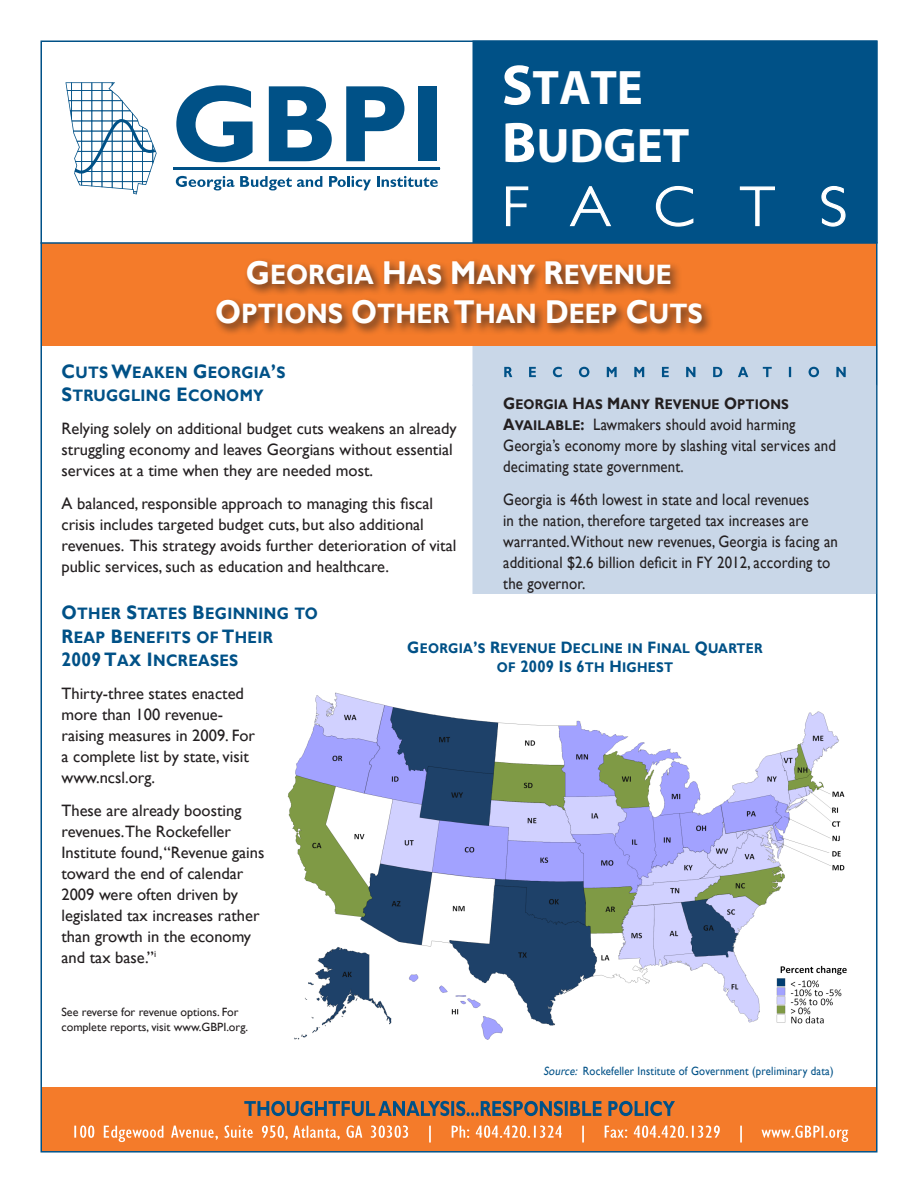
<style>
.page{position:relative;width:918px;height:1188px;background:#fff}
.page>*{position:absolute;margin:0;border:0;box-sizing:border-box;transform-origin:0 0}
.t1{font:48.75px "Myriad Pro Bold SC850";color:#fff}
.Main_Headline{font:28.05px "Gill Sans MT Bold SC850";color:#fff;scale:.9 1}
.Main_Subhead{font:16.65px/23.4px "Gill Sans MT Bold SC850";letter-spacing:.025em;color:#005187;scale:.9 1}
.Main_Body_Text{font:16.5px/21px "Gill Sans";color:#231f20}
.Recommend_Body_Text{font:16.5px/21px "Gill Sans";letter-spacing:.01em;color:#231f20;scale:.9 1}
.Chart_Headline{font:14.1px/19.8px "Gill Sans MT Bold SC850";letter-spacing:.025em;color:#005187;text-align:center;scale:.9 1}
.Recommend_Body_Text-2{font:14.1px "Gill Sans MT Bold SC850";letter-spacing:.01em;color:#231f20;scale:.9 1}
.Main_Body_Text-2{font:12px/15px "Gill Sans";color:#231f20}
.Chart_Headline-2{font:12px "Gill Sans";letter-spacing:.02em;color:#005187;scale:.9 1}
.s1{font-size:57.3px}
.s2{font-size:33px}
.s3{font-size:19.5px}
.s4{font-size:16.5px}
.s5{font-family:"Gill Sans MT Bold SC850"}
.s6{font-family:"Gill Sans MT Bold SC850";font-size:14.1px}
.s7{font-style:italic}
</style>
<div class="page">
<div style="left:472px;top:344px;width:406px;height:41px;background:#c9d7e8"></div>
<div style="left:41px;top:1087px;width:836px;height:63px;background:#f47b2a"></div>
<div style="left:41px;top:243px;width:836px;height:103px;background:#f47b2a"></div>
<svg style="left:176px;top:85px;width:77px;height:77px"></svg>
<svg style="left:269px;top:86px;width:63px;height:75px"></svg>
<svg style="left:346px;top:86px;width:58px;height:75px"></svg>
<div style="left:418px;top:86px;width:19px;height:75px;background:#005187"></div>
<svg style="left:176px;top:176px;width:146px;height:14px"></svg>
<svg style="left:329px;top:176px;width:42px;height:14px"></svg>
<svg style="left:377px;top:176px;width:61px;height:11px"></svg>
<hr style="left:173px;top:167px;width:267px;height:3px;background:#005187">
<svg style="left:65px;top:82px;width:92px;height:112px"></svg>
<hr style="left:40px;top:242px;width:838px;height:2px;background:#005187">
<div style="left:472px;top:40px;width:406px;height:203px;background:#005187;border:2px solid #005187"></div>
<svg style="left:506px;top:186px;width:23px;height:41px"></svg>
<svg style="left:569px;top:186px;width:42px;height:41px"></svg>
<svg style="left:655px;top:185px;width:39px;height:42px"></svg>
<svg style="left:739px;top:186px;width:36px;height:41px"></svg>
<svg style="left:821px;top:185px;width:25px;height:42px"></svg>
<svg style="left:244px;top:1101px;width:431px;height:15px"></svg>
<svg style="left:74px;top:1125px;width:774px;height:18px"></svg>
<svg style="left:504px;top:367px;width:342px;height:10px"></svg>
<div style="left:472px;top:385px;width:404px;height:209px;background:#c9d7e8"></div>
<div style="left:212px;top:257px;width:501px;height:79px;background:#231f20;opacity:.75"></div>
<img style="left:287px;top:692px;width:560px;height:348px">
<p class="t1" style="left:502px;top:56px;width:143px"><span class="s1">S</span>TATE</p>
<p class="t1" style="left:502px;top:114px;width:189px"><span class="s1">B</span>UDGET</p>
<p class="Main_Headline" style="left:246px;top:257px;width:475px"><span class="s2">G</span>EORGIA <span class="s2">H</span>AS <span class="s2">M</span>ANY <span class="s2">R</span>EVENUE</p>
<p class="Main_Headline" style="left:215px;top:297px;width:543px"><span class="s2">O</span>PTIONS <span class="s2">O</span>THER<span class="s2">T</span>HAN <span class="s2">D</span>EEP <span class="s2">C</span>UTS</p>
<p class="Main_Subhead" style="left:61px;top:361px;width:250px"><span class="s3">C</span>UTS <span class="s3">W</span>EAKEN <span class="s3">G</span>EORGIA<span class="s3">’</span>S<br><span class="s3">S</span>TRUGG LING <span class="s3">E</span>CONOMY</p>
<p class="Main_Body_Text" style="left:61px;top:419px;width:397px">Relying solely on additional budget cuts weakens an already struggling economy and leaves Georgians without essential services at a time when they are needed most.</p>
<p class="Main_Body_Text" style="left:61px;top:494px;width:396px">A balanced, responsible approach to managing this fiscal crisis includes targeted budget cuts, but also additional revenues. This strategy avoids further deterioration of vital public services, such as education and healthcare.</p>
<p class="Main_Subhead" style="left:61px;top:602px;width:286px"><span class="s3">O</span>THER <span class="s3">S</span>TATES <span class="s3">B</span>EGINNING TO<br><span class="s3">R</span>EAP <span class="s3">B</span>ENEFITS OF <span class="s3">T</span>HEIR<br><span class="s3">2009 T</span>AX <span class="s3">I</span> NCREASES</p>
<p class="Main_Body_Text" style="left:61px;top:683px;width:195px">Thirty-three states enacted more than 100 revenue&shy;raising measures in 2009. For a complete list by state, visit www.ncsl.org.</p>
<p class="Main_Body_Text" style="left:61px;top:800px;width:205px">These are already boosting revenues.The Rockefeller<br>Institute found, “Revenue gains toward the end of calendar<br>2009 were often driven by legislated tax increases rather than growth in the economy and tax base.”<sup>i</sup></p>
<p class="Recommend_Body_Text-2" style="left:503px;top:396px;width:319px"><span class="s4">G</span>EORGIA <span class="s4">H</span>AS <span class="s4">M</span>ANY <span class="s4">R</span>EVENUE <span class="s4">O</span>PTIONS</p>
<p class="Recommend_Body_Text" style="left:503px;top:414px;width:371px"><span class="s5">A</span><span class="s6">VAILABLE</span><span class="s5">:</span> Lawmakers should avoid harming<br>Georgia’s economy more by slashing vital services and decimating state government.</p>
<p class="Recommend_Body_Text" style="left:503px;top:489px;width:373px">Georgia is 46th lowest in state and local revenues<br>in the nation, therefore targeted tax increases are warranted. Without new revenues, Georgia is facing an additional $2.6 billion deficit in FY 2012, according to the governor.</p>
<p class="Chart_Headline" style="left:407px;top:638px;width:396px"><span class="s4">G</span>EORGIA<span class="s4">’</span>S <span class="s4">R</span>EVENUE <span class="s4">D</span>ECLINE IN <span class="s4">F</span> INAL <span class="s4">Q</span>UARTER<br>OF <span class="s4">2009 I</span> S <span class="s4">6</span>TH <span class="s4">H</span>IGH EST</p>
<p class="Main_Body_Text-2" style="left:61px;top:1005px;width:188px">See reverse for revenue options. For complete reports, visit www.GBPI.org.</p>
<p class="Chart_Headline-2" style="left:543px;top:1064px;width:324px"><span class="s7">Source:</span> Rockefeller Institute of Government (preliminary data)</p>
</div>
